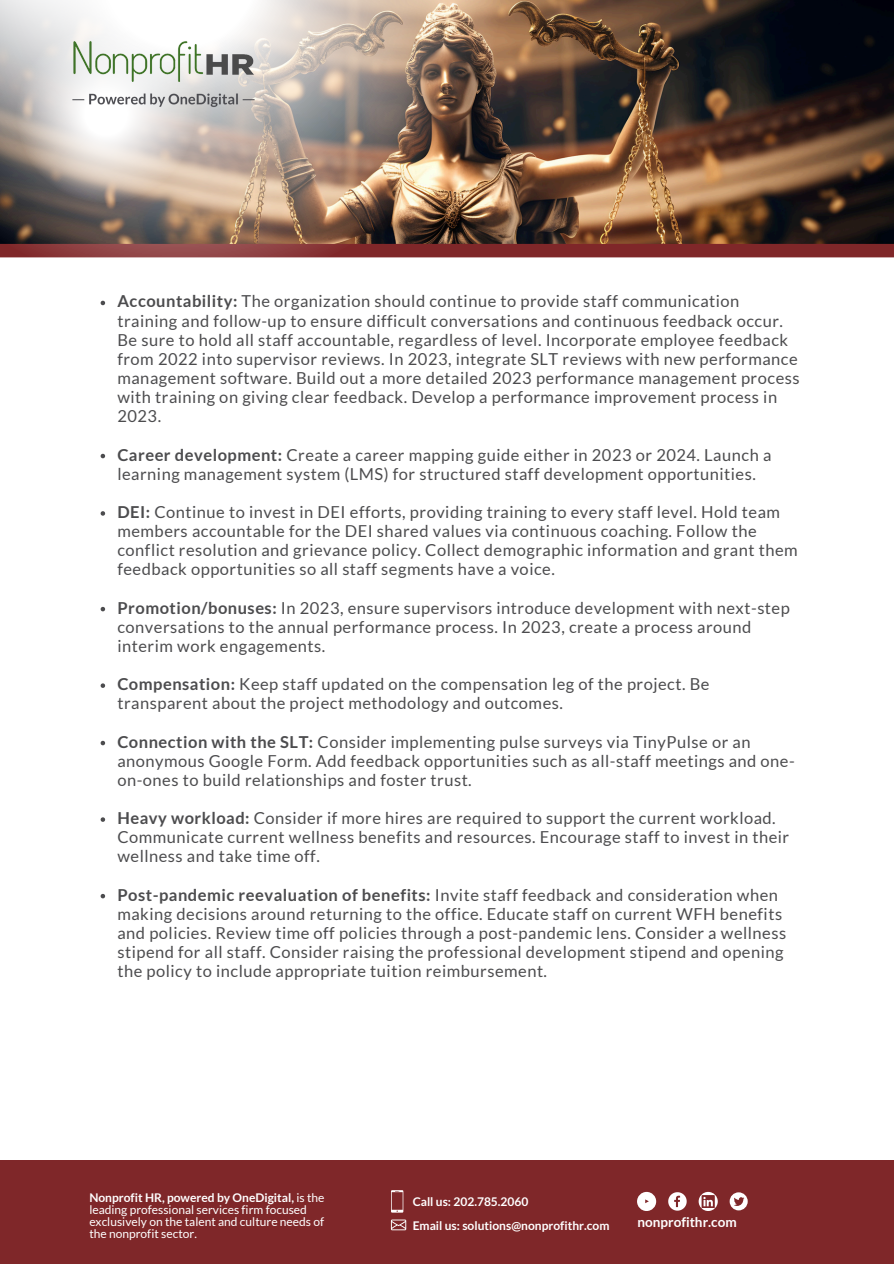
<style>
.page{position:relative;width:894px;height:1264px;background:#fff}
.page>*{position:absolute;margin:0;border:0;box-sizing:border-box;transform-origin:0 0}
.t1{font:16.5px/19.2px "Lato";letter-spacing:.03em;color:#4c4c4e}
.t2{font:700 13.5px "Lato";color:#fff}
.t3{font:12px/12px "Lato";color:#fff}
.t4{font:700 12px "Lato";color:#fff}
.s1{font-weight:700}
</style>
<div class="page">
<div style="left:0;top:1160px;width:893px;height:103px;background:#7f2729"></div>
<img style="left:637px;top:0;width:256px;height:244px">
<div style="left:0;top:244px;width:893px;height:13px;background:#7f2729"></div>
<svg style="left:729px;top:1192px;width:18px;height:18px"></svg>
<svg style="left:733px;top:1197px;width:11px;height:8px"></svg>
<svg style="left:668px;top:1192px;width:18px;height:18px"></svg>
<svg style="left:637px;top:1191px;width:19px;height:19px"></svg>
<svg style="left:639px;top:1196px;width:14px;height:10px"></svg>
<svg style="left:698px;top:1191px;width:19px;height:19px"></svg>
<svg style="left:701px;top:1194px;width:13px;height:13px"></svg>
<svg style="left:703px;top:1196px;width:9px;height:10px"></svg>
<svg style="left:391px;top:1190px;width:12px;height:22px"></svg>
<svg style="left:391px;top:1219px;width:15px;height:11px"></svg>
<img style="left:0;top:0;width:637px;height:306px">
<img style="left:0;top:0;width:375px;height:243px">
<svg style="left:0;top:0;width:232px;height:240px"></svg>
<svg style="left:101px;top:301px;width:4px;height:4px"></svg>
<svg style="left:101px;top:454px;width:4px;height:4px"></svg>
<svg style="left:101px;top:511px;width:4px;height:4px"></svg>
<svg style="left:101px;top:607px;width:4px;height:4px"></svg>
<svg style="left:101px;top:683px;width:4px;height:5px"></svg>
<svg style="left:101px;top:740px;width:4px;height:5px"></svg>
<svg style="left:101px;top:817px;width:4px;height:4px"></svg>
<svg style="left:101px;top:893px;width:4px;height:5px"></svg>
<img style="left:69px;top:25px;width:188px;height:95px">
<p class="t1" style="left:117px;top:291px;width:683px"><span class="s1">Accountability:</span> The organization should continue to provide staff communication training and follow-up to ensure difficult conversations and continuous feedback occur.<br>Be sure to hold all staff accountable, regardless of level. Incorporate employee feedback from 2022 into supervisor reviews. In 2023, integrate SLT reviews with new performance management software. Build out a more detailed 2023 performance management process with training on giving clear feedback. Develop a performance improvement process in 2023.</p>
<p class="t1" style="left:117px;top:444px;width:655px"><span class="s1">Career development:</span> Create a career mapping guide either in 2023 or 2024. Launch a learning management system (LMS) for structured staff development opportunities.</p>
<p class="t1" style="left:117px;top:502px;width:681px"><span class="s1">DEI:</span> Continue to invest in DEI efforts, providing training to every staff level. Hold team members accountable for the DEI shared values via continuous coaching. Follow the conflict resolution and grievance policy. Collect demographic information and grant them feedback opportunities so all staff segments have a voice.</p>
<p class="t1" style="left:117px;top:597px;width:673px"><span class="s1">Promotion/bonuses:</span> In 2023, ensure supervisors introduce development with next-step conversations to the annual performance process. In 2023, create a process around interim work engagements.</p>
<p class="t1" style="left:117px;top:674px;width:593px"><span class="s1">Compensation:</span> Keep staff updated on the compensation leg of the project. Be transparent about the project methodology and outcomes.</p>
<p class="t1" style="left:117px;top:731px;width:678px"><span class="s1">Connection with the SLT:</span> Consider implementing pulse surveys via TinyPulse or an anonymous Google Form. Add feedback opportunities such as all-staff meetings and one&shy;on-ones to build relationships and foster trust.</p>
<p class="t1" style="left:117px;top:808px;width:673px"><span class="s1">Heavy workload:</span> Consider if more hires are required to support the current workload.<br>Communicate current wellness benefits and resources. Encourage staff to invest in their wellness and take time off.</p>
<p class="t1" style="left:117px;top:884px;width:670px"><span class="s1">Post-pandemic reevaluation of benefits:</span> Invite staff feedback and consideration when making decisions around returning to the office. Educate staff on current WFH benefits and policies. Review time off policies through a post-pandemic lens. Consider a wellness stipend for all staff. Consider raising the professional development stipend and opening the policy to include appropriate tuition reimbursement.</p>
<p class="t3" style="left:89px;top:1191px;width:236px"><span class="s1">Nonprofit HR, powered by OneDigital,</span> is the leading professional services firm focused exclusively on the talent and culture needs of the nonprofit sector.</p>
<p class="t4" style="left:412px;top:1193px;width:117px">Call us: 202.785.2060</p>
<p class="t4" style="left:412px;top:1217px;width:198px">Email us: solutions@nonprofithr.com</p>
<p class="t2" style="left:637px;top:1213px;width:101px">nonprofithr.com</p>
</div>
